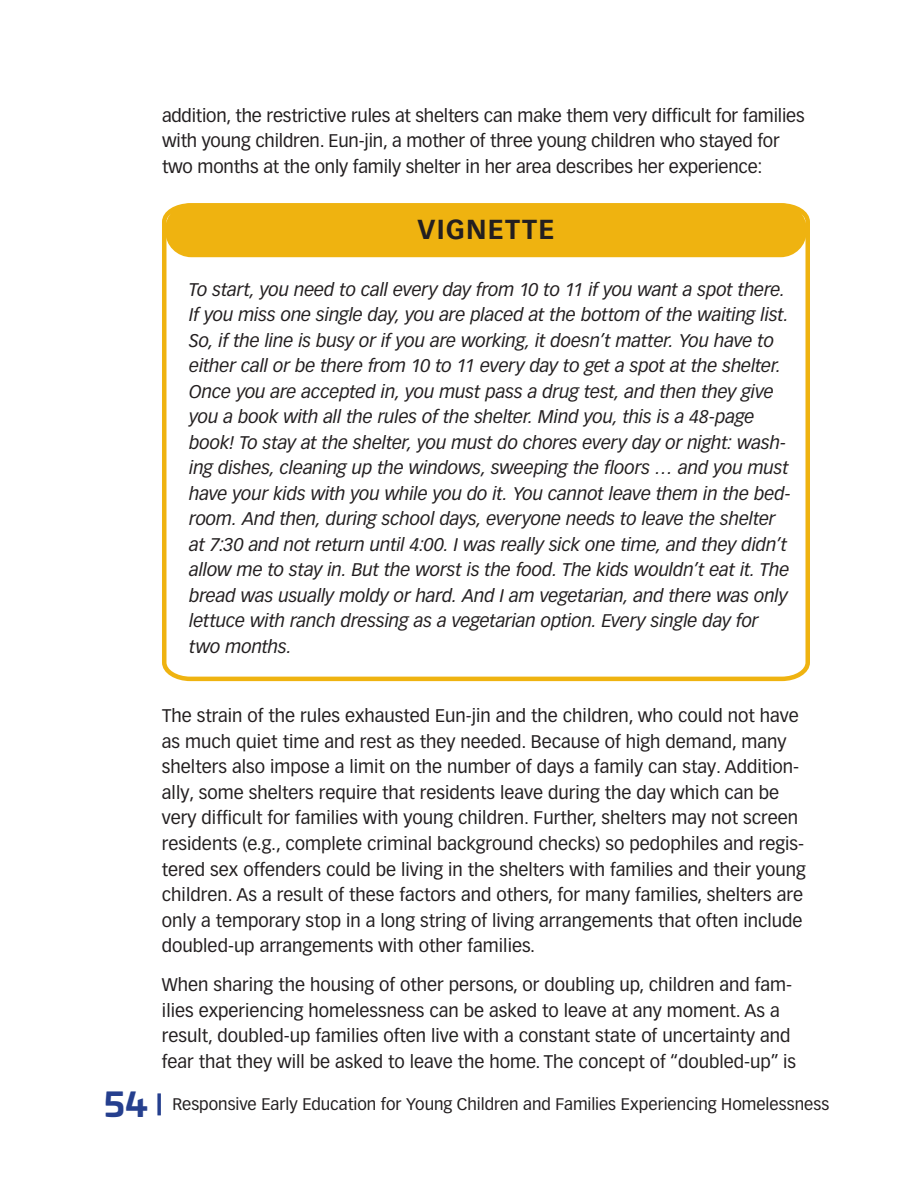
<style>
.page{position:relative;width:918px;height:1188px;background:#fff}
.page>*{position:absolute;margin:0;border:0;box-sizing:border-box;transform-origin:0 0}
.t1{font:700 33px "Univia Pro";color:#253f8e}
.t2{font:700 27px "Vectora LT Pro";letter-spacing:.045em;color:#231f20}
.t3{font:18px/25.5px "Vectora LT Pro";color:#231f20}
.t4{font:italic 18px/25.5px "Vectora LT Pro";letter-spacing:-.01em;color:#231f20}
.t5{font:16.5px "Vectora LT Pro";color:#231f20}
.s1{font-size:24px}
</style>
<div class="page">
<svg style="left:162px;top:203px;width:648px;height:479px"></svg>
<div style="left:165px;top:203px;width:642px;height:54px;background:#efb310;border-radius:26px"></div>
<p class="t3" style="left:162px;top:103px;width:644px">addition, the restrictive rules at shelters can make them very difficult for families with young children. Eun-jin, a mother of three young children who stayed for two months at the only family shelter in her area describes her experience:</p>
<h3 class="t2" style="left:418px;top:213px;width:138px">VIGNETTE</h3>
<p class="t4" style="left:189px;top:277px;width:601px">To start, you need to call every day from 10 to 11 if you want a spot there.<br>If you miss one single day, you are placed at the bottom of the waiting list.<br>So, if the line is busy or if you are working, it doesn’t matter. You have to either call or be there from 10 to 11 every day to get a spot at the shelter.<br>Once you are accepted in, you must pass a drug test, and then they give you a book with all the rules of the shelter. Mind you, this is a 48-page book! To stay at the shelter, you must do chores every day or night: wash&shy;ing dishes, cleaning up the windows, sweeping the floors … and you must</p>
<p class="t4" style="left:189px;top:506px;width:602px">room. And then, during school days, everyone needs to leave the shelter at 7:30 and not return until 4:00. I was really sick one time, and they didn’t allow me to stay in. But the worst is the food. The kids wouldn’t eat it. The bread was usually moldy or hard. And I am vegetarian, and there was only lettuce with ranch dressing as a vegetarian option. Every single day for two months.</p>
<p class="t4" style="left:189px;top:481px;width:602px">have your kids with you while you do it. You cannot leave them in the bed-</p>
<p class="t3" style="left:162px;top:703px;width:645px">The strain of the rules exhausted Eun-jin and the children, who could not have as much quiet time and rest as they needed. Because of high demand, many shelters also impose a limit on the number of days a family can stay. Addition&shy;ally, some shelters require that residents leave during the day which can be very difficult for families with young children. Further, shelters may not screen residents (e.g., complete criminal background checks) so pedophiles and regis&shy;tered sex offenders could be living in the shelters with families and their young children. As a result of these factors and others, for many families, shelters are only a temporary stop in a long string of living arrangements that often include doubled-up arrangements with other families.</p>
<p class="t3" style="left:162px;top:972px;width:636px">When sharing the housing of other persons, or doubling up, children and fam&shy;ilies experiencing homelessness can be asked to leave at any moment. As a result, doubled-up families often live with a constant state of uncertainty and fear that they will be asked to leave the home. The concept of “doubled-up” is</p>
<h1 class="t1" style="left:104px;top:1078px;width:60px">54 <span class="s1">|</span></h1>
<p class="t5" style="left:172px;top:1094px;width:659px">Responsive Early Education for Young Children and Families Experiencing Homelessness</p>
</div>
